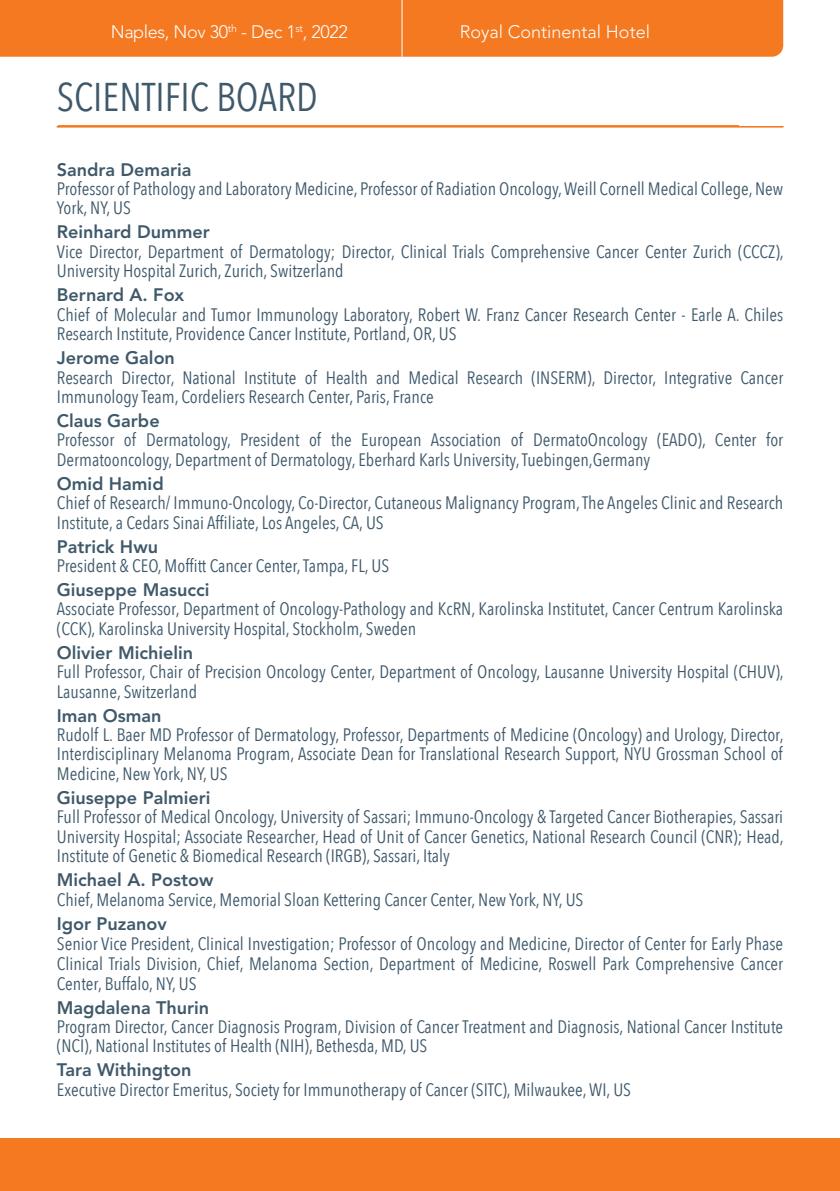
<style>
.page{position:relative;width:840px;height:1191px;background:#fff}
.page>*{position:absolute;margin:0;border:0;box-sizing:border-box;transform-origin:0 0}
.t1{font:40px "Avenir Next Condensed";color:#3f596b}
.t2{font:18px/19.4px "Avenir Next Condensed";color:#3f596b}
.t3{font:800 18px "Avenir LT Std";color:#3f596b}
.t4{font:300 18px "Avenir LT Std";letter-spacing:-.02em;color:#fff}
.t5{font:300 18px "Avenir LT Std";color:#fff}
</style>
<div class="page">
<svg style="left:57px;top:125px;width:725px;height:2px"></svg>
<div style="left:0;top:0;width:782px;height:57px;background:#f47921"></div>
<div style="left:0;top:1138px;width:839px;height:53px;background:#f47921"></div>
<hr style="left:401px;top:0;width:1px;height:57px;background:#fff">
<p class="t4" style="left:111px;top:22px;width:239px">Naples, Nov 30<sup>th</sup> - Dec 1<sup>st</sup>, 2022</p>
<p class="t5" style="left:459px;top:22px;width:192px">Royal Continental Hotel</p>
<p class="t1" style="left:57px;top:63px;width:262px">SCIENTIFIC BOARD</p>
<p class="t3" style="left:57px;top:159px;width:136px">Sandra Demaria</p>
<p class="t2" style="left:57px;top:178px;width:727px">Professor of Pathology and Laboratory Medicine, Professor of Radiation Oncology, Weill Cornell Medical College, New<br>York, NY, US</p>
<p class="t3" style="left:57px;top:222px;width:154px">Reinhard Dummer</p>
<p class="t2" style="left:57px;top:241px;width:728px">Vice Director, Department of Dermatology; Director, Clinical Trials Comprehensive Cancer Center Zurich (CCCZ),<br>University Hospital Zurich, Zurich, Switzerland</p>
<p class="t3" style="left:57px;top:284px;width:129px">Bernard A. Fox</p>
<p class="t2" style="left:57px;top:304px;width:727px">Chief of Molecular and Tumor Immunology Laboratory, Robert W. Franz Cancer Research Center - Earle A. Chiles<br>Research Institute, Providence Cancer Institute, Portland, OR, US</p>
<p class="t3" style="left:57px;top:347px;width:119px">Jerome Galon</p>
<p class="t2" style="left:57px;top:367px;width:727px">Research Director, National Institute of Health and Medical Research (INSERM), Director, Integrative Cancer<br>Immunology Team, Cordeliers Research Center, Paris, France</p>
<p class="t3" style="left:57px;top:410px;width:104px">Claus Garbe</p>
<p class="t2" style="left:57px;top:429px;width:727px">Professor of Dermatology, President of the European Association of DermatoOncology (EADO), Center for<br>Dermatooncology, Department of Dermatology, Eberhard Karls University, Tuebingen,Germany</p>
<p class="t3" style="left:57px;top:473px;width:108px">Omid Hamid</p>
<p class="t2" style="left:57px;top:492px;width:727px">Chief of Research/ Immuno-Oncology, Co-Director, Cutaneous Malignancy Program, The Angeles Clinic and Research<br>Institute, a Cedars Sinai Affiliate, Los Angeles, CA, US</p>
<p class="t3" style="left:57px;top:536px;width:103px">Patrick Hwu</p>
<p class="t2" style="left:57px;top:555px;width:333px">President &amp; CEO, Moffitt Cancer Center, Tampa, FL, US</p>
<p class="t3" style="left:57px;top:579px;width:154px">Giuseppe Masucci</p>
<p class="t2" style="left:57px;top:598px;width:727px">Associate Professor, Department of Oncology-Pathology and KcRN, Karolinska Institutet, Cancer Centrum Karolinska (CCK), Karolinska University Hospital, Stockholm, Sweden</p>
<p class="t3" style="left:57px;top:642px;width:138px">Olivier Michielin</p>
<p class="t2" style="left:57px;top:661px;width:728px">Full Professor, Chair of Precision Oncology Center, Department of Oncology, Lausanne University Hospital (CHUV),<br>Lausanne, Switzerland</p>
<p class="t3" style="left:57px;top:705px;width:106px">Iman Osman</p>
<p class="t2" style="left:57px;top:724px;width:727px;text-align:justify">Rudolf L. Baer MD Professor of Dermatology, Professor, Departments of Medicine (Oncology) and Urology, Director, Interdisciplinary Melanoma Program, Associate Dean for Translational Research Support, NYU Grossman School of Medicine, New York, NY, US</p>
<p class="t3" style="left:57px;top:787px;width:155px">Giuseppe Palmieri</p>
<p class="t2" style="left:57px;top:806px;width:728px;text-align:justify">Full Professor of Medical Oncology, University of Sassari; Immuno-Oncology &amp; Targeted Cancer Biotherapies, Sassari University Hospital; Associate Researcher, Head of Unit of Cancer Genetics, National Research Council (CNR); Head, Institute of Genetic &amp; Biomedical Research (IRGB), Sassari, Italy</p>
<p class="t3" style="left:57px;top:869px;width:158px">Michael A. Postow</p>
<p class="t2" style="left:57px;top:888px;width:527px">Chief, Melanoma Service, Memorial Sloan Kettering Cancer Center, New York, NY, US</p>
<p class="t3" style="left:57px;top:912px;width:111px">Igor Puzanov</p>
<p class="t2" style="left:57px;top:932px;width:727px;line-height:20px;text-align:justify">Senior Vice President, Clinical Investigation; Professor of Oncology and Medicine, Director of Center for Early Phase Clinical Trials Division, Chief, Melanoma Section, Department of Medicine, Roswell Park Comprehensive Cancer Center, Buffalo, NY, US</p>
<p class="t3" style="left:57px;top:996px;width:154px">Magdalena Thurin</p>
<p class="t2" style="left:57px;top:1016px;width:727px">Program Director, Cancer Diagnosis Program, Division of Cancer Treatment and Diagnosis, National Cancer Institute (NCI), National Institutes of Health (NIH), Bethesda, MD, US</p>
<p class="t3" style="left:57px;top:1059px;width:136px">Tara Withington</p>
<p class="t2" style="left:57px;top:1079px;width:575px">Executive Director Emeritus, Society for Immunotherapy of Cancer (SITC), Milwaukee, WI, US</p>
</div>
